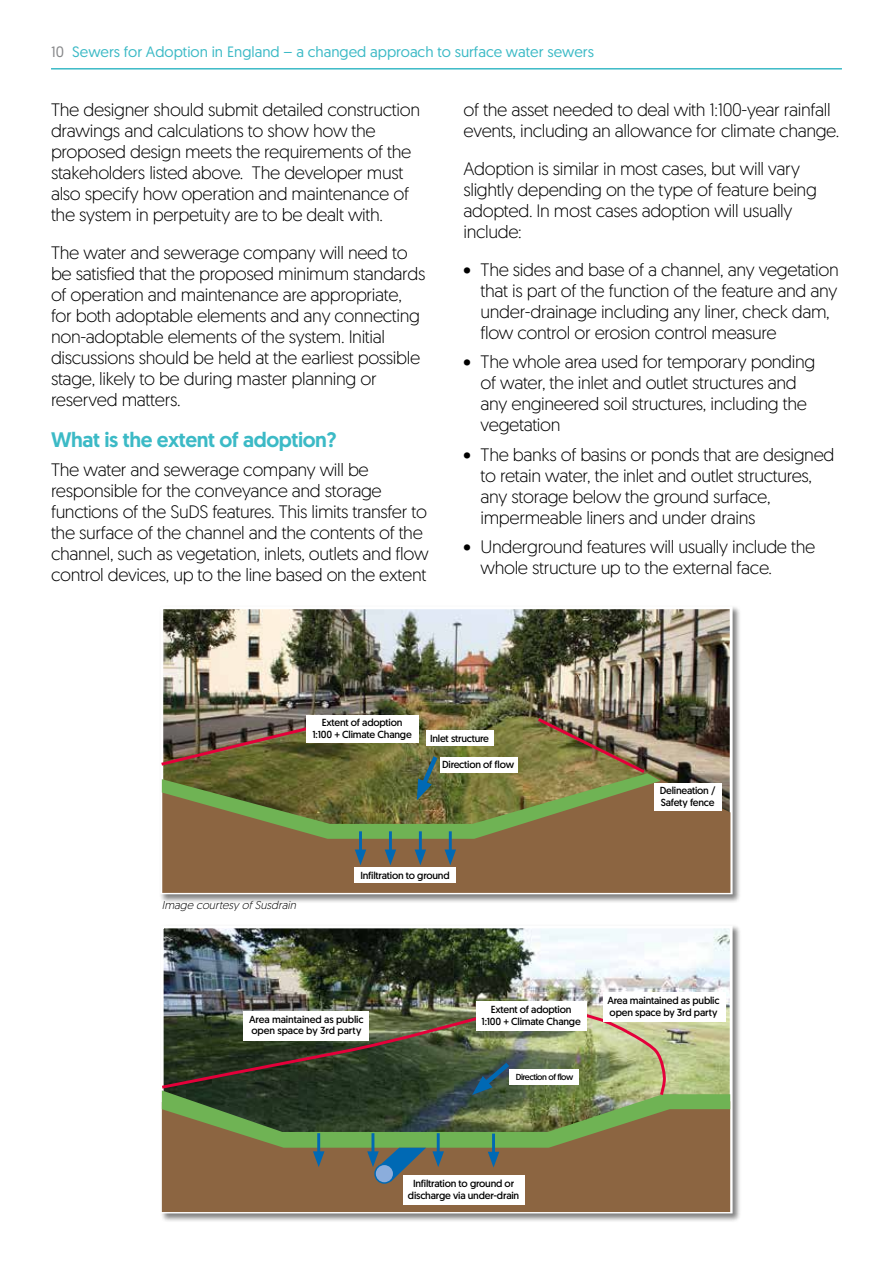
<style>
.page{position:relative;width:893px;height:1263px;background:#fff}
.page>*{position:absolute;margin:0;border:0;box-sizing:border-box;transform-origin:0 0}
.t1{font:500 21px "Geomanist";letter-spacing:-.02em;color:#3cbac6}
.t2{font:300 18px/21px "Geomanist";letter-spacing:-.02em;color:#000}
.t3{font:15px "Geomanist";color:#3cbac6}
.t4{font:italic 300 11.4px "Geomanist";color:#000}
.t5{font:10.2px/11.7px "Geomanist";letter-spacing:-.02em;color:#000}
.t6{font:8.7px "Geomanist";letter-spacing:-.05em;color:#000}
.s1{color:#868789}
</style>
<div class="page">
<hr style="left:51px;top:68px;width:791px;height:2px;background:#3cbac6">
<div style="left:160px;top:924px;width:581px;height:298px;background:#000;opacity:.5"></div>
<img style="left:165px;top:929px;width:564px;height:82px">
<div style="left:161px;top:925px;width:572px;height:288px;border:3px solid #fff"></div>
<div style="left:162px;top:1182px;width:568px;height:30px;background:#8c6541"></div>
<div style="left:374px;top:1163px;width:20px;height:21px;border:1px solid #0069b4;border-radius:50%"></div>
<svg style="left:160px;top:1011px;width:570px;height:171px;background:#727552"></svg>
<div style="left:476px;top:1001px;width:111px;height:30px;background:#fff"></div>
<div style="left:603px;top:992px;width:122px;height:30px;background:#fff"></div>
<div style="left:404px;top:1175px;width:121px;height:30px;background:#fff"></div>
<div style="left:159px;top:605px;width:583px;height:298px;background:#000;opacity:.5"></div>
<img style="left:164px;top:610px;width:565px;height:164px">
<div style="left:160px;top:606px;width:573px;height:288px;border:3px solid #fff"></div>
<div style="left:162px;top:774px;width:568px;height:119px;background:#8c6541"></div>
<hr style="left:359px;top:831px;width:3px;height:24px;background:#0069b4">
<svg style="left:355px;top:849px;width:11px;height:16px"></svg>
<hr style="left:419px;top:831px;width:3px;height:24px;background:#0069b4">
<svg style="left:415px;top:849px;width:11px;height:16px"></svg>
<hr style="left:389px;top:831px;width:3px;height:24px;background:#0069b4">
<svg style="left:385px;top:849px;width:11px;height:16px"></svg>
<hr style="left:449px;top:831px;width:3px;height:24px;background:#0069b4">
<svg style="left:445px;top:849px;width:11px;height:16px"></svg>
<img style="left:159px;top:715px;width:502px;height:124px">
<div style="left:654px;top:784px;width:67px;height:27px;background:#fff"></div>
<div style="left:440px;top:757px;width:77px;height:15px;background:#fff"></div>
<div style="left:426px;top:730px;width:68px;height:15px;background:#fff"></div>
<div style="left:306px;top:716px;width:113px;height:27px;background:#fff"></div>
<div style="left:355px;top:868px;width:101px;height:15px;background:#fff"></div>
<p class="t3" style="left:51px;top:42px;width:544px"><span class="s1">10</span> Sewers for Adoption in England – a changed approach to surface water sewers</p>
<p class="t2" style="left:51px;top:98px;width:371px">The designer should submit detailed construction drawings and calculations to show how the proposed design meets the requirements of the stakeholders listed above. The developer must also specify how operation and maintenance of the system in perpetuity are to be dealt with.</p>
<p class="t2" style="left:51px;top:241px;width:376px">The water and sewerage company will need to be satisfied that the proposed minimum standards of operation and maintenance are appropriate, for both adoptable elements and any connecting non-adoptable elements of the system. Initial discussions should be held at the earliest possible stage, likely to be during master planning or reserved matters.</p>
<p class="t1" style="left:51px;top:425px;width:287px">What is the extent of adoption?</p>
<p class="t2" style="left:51px;top:459px;width:379px">The water and sewerage company will be responsible for the conveyance and storage functions of the SuDS features. This limits transfer to the surface of the channel and the contents of the channel, such as vegetation, inlets, outlets and flow control devices, up to the line based on the extent</p>
<p class="t2" style="left:463px;top:98px;width:377px">of the asset needed to deal with 1:100-year rainfall events, including an allowance for climate change.</p>
<p class="t2" style="left:463px;top:157px;width:355px">Adoption is similar in most cases, but will vary slightly depending on the type of feature being adopted. In most cases adoption will usually include:</p>
<p class="t2" style="left:480px;top:258px;width:360px;text-indent:-17px">• The sides and base of a channel, any vegetation that is part of the function of the feature and any under-drainage including any liner, check dam, flow control or erosion control measure</p>
<p class="t2" style="left:480px;top:351px;width:336px;text-indent:-17px">• The whole area used for temporary ponding of water, the inlet and outlet structures and any engineered soil structures, including the vegetation</p>
<p class="t2" style="left:480px;top:443px;width:355px;text-indent:-17px">• The banks of basins or ponds that are designed to retain water, the inlet and outlet structures, any storage below the ground surface, impermeable liners and under drains</p>
<p class="t2" style="left:480px;top:536px;width:336px;text-indent:-17px">• Underground features will usually include the whole structure up to the external face.</p>
<p class="t5" style="left:313px;top:717px;width:101px;text-align:center">Extent of adoption<br>1:100 + Climate Change</p>
<p class="t5" style="left:430px;top:732px;width:60px">Inlet structure</p>
<p class="t5" style="left:442px;top:758px;width:74px">Direction of flow</p>
<p class="t4" style="left:162px;top:897px;width:138px">Image courtesy ofSusdrain</p>
<p class="t5" style="left:360px;top:869px;width:91px">Infiltration to ground</p>
<p class="t5" style="left:660px;top:785px;width:57px">Delineation /<br>Safety fence</p>
<p class="t5" style="left:249px;top:1013px;width:116px">Area maintained as public open space by 3rd party</p>
<p class="t5" style="left:481px;top:1004px;width:101px;text-align:center">Extent of adoption<br>1:100 + Climate Change</p>
<p class="t5" style="left:607px;top:994px;width:114px">Area maintained as public open space by 3rd party</p>
<p class="t6" style="left:516px;top:1071px;width:59px">Direction of flow</p>
<p class="t5" style="left:408px;top:1177px;width:113px;text-align:center">Infiltration to ground or discharge via under-drain</p>
</div>
